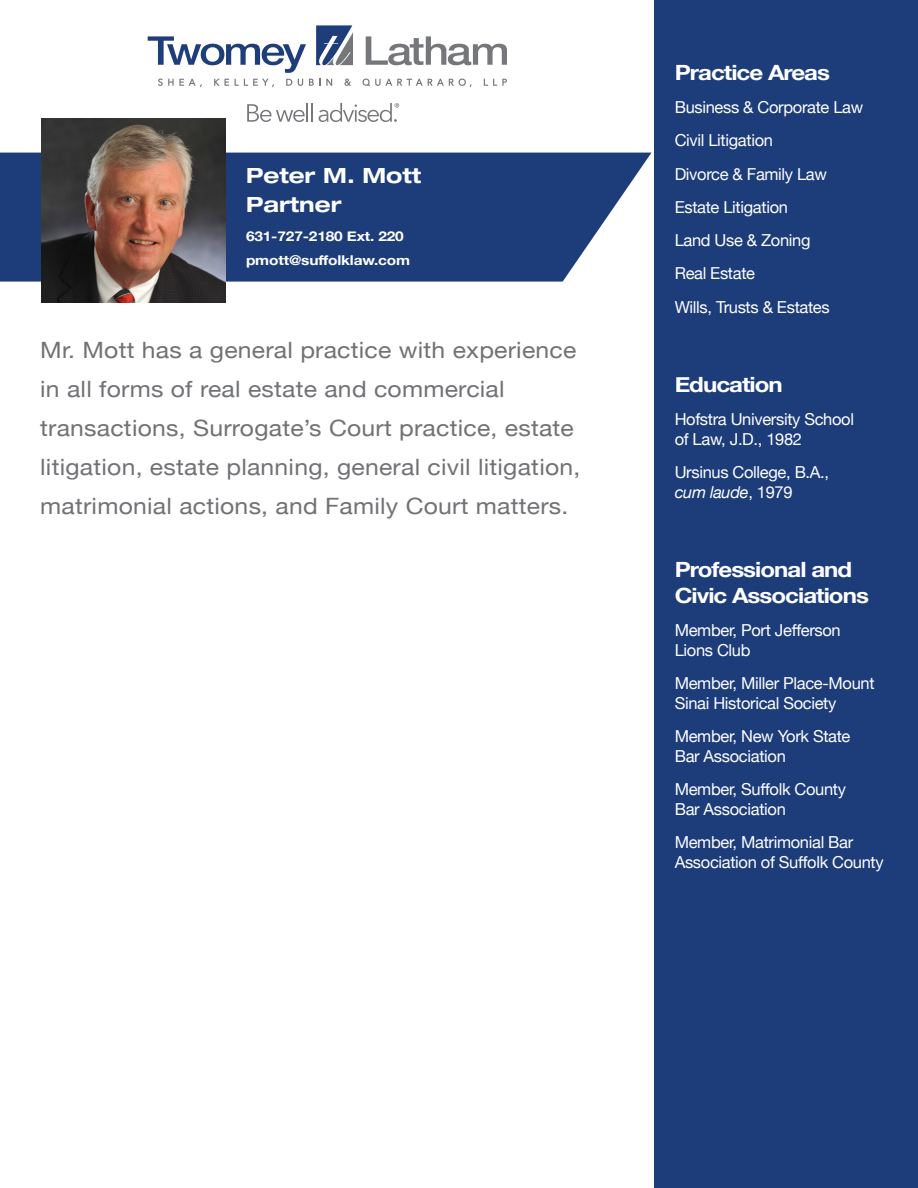
<style>
.page{position:relative;width:918px;height:1188px;background:#fff}
.page>*{position:absolute;margin:0;border:0;box-sizing:border-box;transform-origin:0 0}
.t1{font:22.5px/39px "Helvetica Neue";letter-spacing:.01em;color:#717275;scale:1.1 1}
.t2{font:700 21px/25.5px "Helvetica Neue";letter-spacing:-.04em;color:#fff;scale:1.15 1}
.t3{font:700 expanded 21px "Helvetica Neue LT Std";color:#fff}
.t4{font:16.5px/19.8px "Helvetica Neue";letter-spacing:-.02em;color:#fff}
.t5{font:700 13.5px "Helvetica Neue";letter-spacing:-.01em;color:#fff;scale:1.15 1}
.s1{font-style:italic}
</style>
<div class="page">
<div style="left:654px;top:0;width:264px;height:1188px;background:#1d3c7a"></div>
<svg style="left:158px;top:79px;width:44px;height:8px"></svg>
<svg style="left:214px;top:79px;width:15px;height:7px"></svg>
<svg style="left:235px;top:79px;width:39px;height:8px"></svg>
<svg style="left:286px;top:79px;width:6px;height:7px"></svg>
<svg style="left:298px;top:79px;width:5px;height:7px"></svg>
<svg style="left:309px;top:79px;width:23px;height:7px"></svg>
<svg style="left:344px;top:79px;width:7px;height:7px"></svg>
<svg style="left:363px;top:78px;width:109px;height:9px"></svg>
<svg style="left:484px;top:79px;width:23px;height:7px"></svg>
<svg style="left:148px;top:36px;width:158px;height:37px"></svg>
<svg style="left:366px;top:36px;width:141px;height:29px"></svg>
<svg style="left:316px;top:25px;width:37px;height:40px"></svg>
<svg style="left:247px;top:103px;width:66px;height:19px"></svg>
<svg style="left:319px;top:103px;width:80px;height:19px"></svg>
<svg style="left:0;top:153px;width:651px;height:129px;background:#324e86"></svg>
<img style="left:41px;top:118px;width:185px;height:184px">
<p class="t3" style="left:246px;top:163px;width:177px">Peter M. Mott</p>
<p class="t3" style="left:246px;top:191px;width:97px">Partner</p>
<p class="t5" style="left:246px;top:225px;width:139px">631-727-2180 Ext. 220</p>
<p class="t5" style="left:246px;top:249px;width:144px">pmott@suffolklaw.com</p>
<p class="t1" style="left:40px;top:329px;width:493px">Mr. Mott has a general practice with experience in all forms of real estate and commercial transactions, Surrogate’s Court practice, estate litigation, estate planning, general civil litigation, matrimonial actions, and Family Court matters.</p>
<p class="t2" style="left:675px;top:60px;width:137px">Practice Areas</p>
<p class="t4" style="left:675px;top:96px;width:190px">Business &amp; Corporate Law</p>
<p class="t4" style="left:675px;top:129px;width:100px">Civil Litigation</p>
<p class="t4" style="left:675px;top:163px;width:154px">Divorce &amp; Family Law</p>
<p class="t4" style="left:675px;top:196px;width:115px">Estate Litigation</p>
<p class="t4" style="left:675px;top:229px;width:137px">Land Use &amp; Zoning</p>
<p class="t4" style="left:675px;top:262px;width:82px">Real Estate</p>
<p class="t4" style="left:675px;top:296px;width:157px">Wills, Trusts &amp; Estates</p>
<p class="t2" style="left:675px;top:372px;width:95px">Education</p>
<p class="t4" style="left:675px;top:408px;width:181px">Hofstra University School of Law, J.D., 1982</p>
<p class="t4" style="left:675px;top:461px;width:156px">Ursinus College, B.A., <span class="s1">cum laude</span>, 1979</p>
<p class="t2" style="left:675px;top:557px;width:170px">Professional and<br>Civic Associations</p>
<p class="t4" style="left:675px;top:619px;width:168px">Member, Port Jefferson<br>Lions Club</p>
<p class="t4" style="left:675px;top:672px;width:201px">Member, Miller Place-Mount<br>Sinai Historical Society</p>
<p class="t4" style="left:675px;top:725px;width:177px">Member, New York State<br>Bar Association</p>
<p class="t4" style="left:675px;top:778px;width:173px">Member, Suffolk County<br>Bar Association</p>
<p class="t4" style="left:675px;top:831px;width:211px">Member, Matrimonial Bar<br>Association of Suffolk County</p>
</div>
